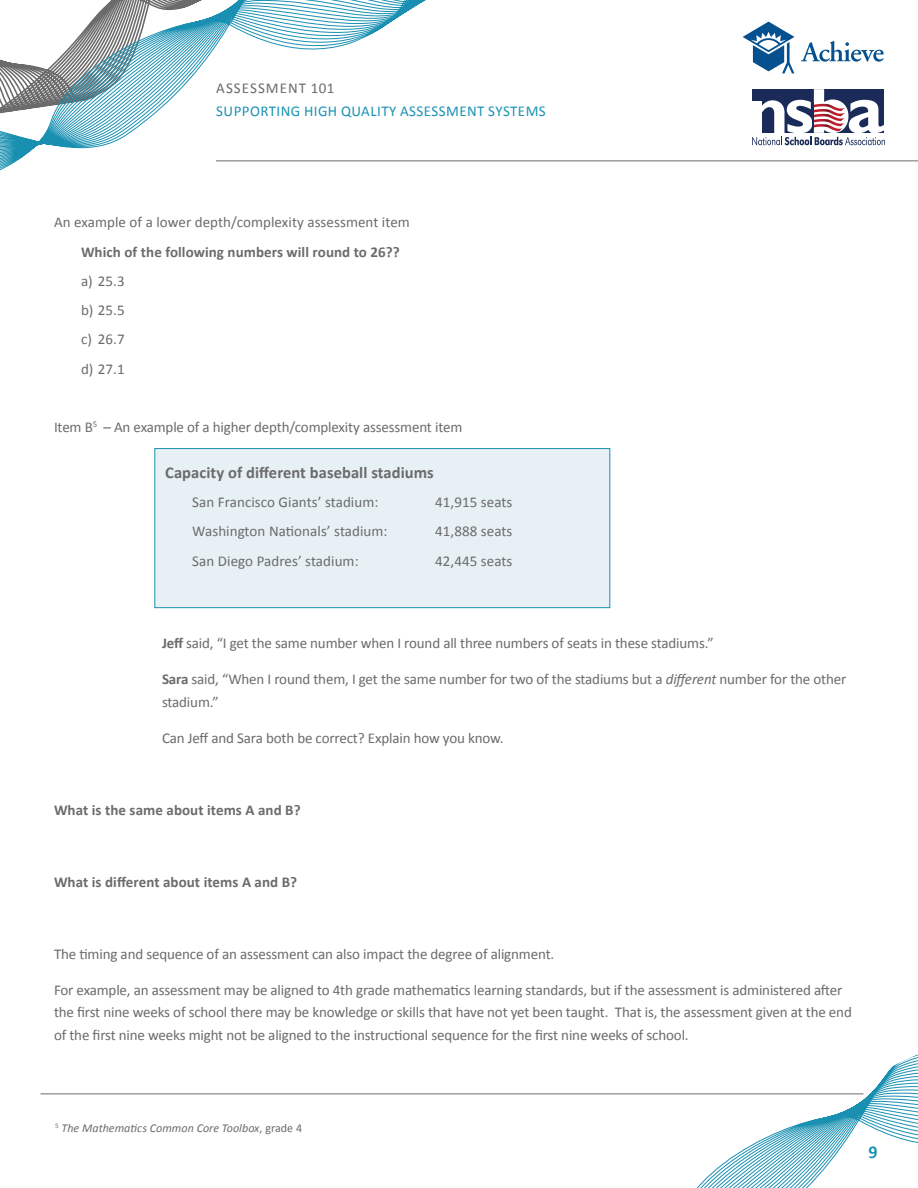
<style>
.page{position:relative;width:918px;height:1188px;background:#fff}
.page>*{position:absolute;margin:0;border:0;box-sizing:border-box;transform-origin:0 0}
.t1{font:700 18px "Calibri";color:#1b92b2}
.Text{font:700 16.5px "Calibri";letter-spacing:.005em;color:#6b6b6b}
.Text-2{font:15px/22.5px "Calibri";letter-spacing:-.01em;color:#6b6b6b}
.Text-3{font:700 15px "Calibri";letter-spacing:.005em;color:#6b6b6b}
.t2{font:15px "Calibri";letter-spacing:.03em;color:#1b92b2}
.Text-4{font:15px "Calibri";letter-spacing:.07em;color:#6b6b6b}
.foot_note{font:italic 12px "Calibri";letter-spacing:.005em;color:#6b6b6b}
.s1{font-weight:700}
.s2{font-style:italic}
.s3{font-style:normal}
</style>
<div class="page">
<hr style="left:216px;top:160px;width:702px;height:1px;background:#6b6b6b">
<hr style="left:40px;top:1094px;width:823px;height:1px;background:#6b6b6b">
<svg style="left:0;top:0;width:534px;height:171px"></svg>
<svg style="left:582px;top:1054px;width:336px;height:134px"></svg>
<svg style="left:405px;top:1093px;width:177px;height:2px"></svg>
<svg style="left:801px;top:41px;width:83px;height:21px"></svg>
<svg style="left:743px;top:22px;width:51px;height:51px"></svg>
<svg style="left:752px;top:89px;width:133px;height:56px"></svg>
<div style="left:154px;top:448px;width:456px;height:160px;background:#e7f0f5;border:1px solid #1990b1"></div>
<p class="Text-4" style="left:216px;top:79px;width:120px">ASSESSMENT 101</p>
<p class="t2" style="left:216px;top:102px;width:331px">SUPPORTING HIGH QUALITY ASSESSMENT SYSTEMS</p>
<p class="Text-2" style="left:54px;top:211px;width:357px">An example of a lower depth/complexity assessment item</p>
<p class="Text-3" style="left:81px;top:242px;width:320px">Which of the following numbers will round to 26??</p>
<p class="Text-2" style="left:81px;top:270px;width:45px">a) 25.3</p>
<p class="Text-2" style="left:81px;top:299px;width:45px">b) 25.5</p>
<p class="Text-2" style="left:81px;top:328px;width:45px">c) 26.7</p>
<p class="Text-2" style="left:81px;top:357px;width:45px">d) 27.1</p>
<p class="Text-2" style="left:54px;top:416px;width:410px">Item B<sup>5</sup> – An example of a higher depth/complexity assessment item</p>
<p class="Text" style="left:165px;top:462px;width:270px">Capacity of different baseball stadiums</p>
<p class="Text-2" style="left:192px;top:491px;width:188px">San Francisco Giants’ stadium:</p>
<p class="Text-2" style="left:435px;top:491px;width:79px">41,915 seats</p>
<p class="Text-2" style="left:192px;top:520px;width:197px">Washington Nationals’ stadium:</p>
<p class="Text-2" style="left:435px;top:520px;width:79px">41,888 seats</p>
<p class="Text-2" style="left:192px;top:549px;width:168px">San Diego Padres’ stadium:</p>
<p class="Text-2" style="left:435px;top:549px;width:79px">42,445 seats</p>
<p class="Text-2" style="left:162px;top:632px;width:553px"><span class="s1">Jeff</span> said, “I get the same number when I round all three numbers of seats in these stadiums.”</p>
<p class="Text-2" style="left:162px;top:668px;width:686px"><span class="s1">Sara</span> said, “When I round them, I get the same number for two of the stadiums but a <span class="s2">different</span> number for the other stadium.”</p>
<p class="Text-2" style="left:162px;top:726px;width:343px">Can Jeff and Sara both be correct? Explain how you know.</p>
<p class="Text-3" style="left:54px;top:800px;width:248px">What is the same about items A and B?</p>
<p class="Text-3" style="left:54px;top:872px;width:245px">What is different about items A and B?</p>
<p class="Text-2" style="left:54px;top:942px;width:502px">The timing and sequence of an assessment can also impact the degree of alignment.</p>
<p class="Text-2" style="left:54px;top:978px;width:799px">For example, an assessment may be aligned to 4th grade mathematics learning standards, but if the assessment is administered after the first nine weeks of school there may be knowledge or skills that have not yet been taught. That is, the assessment given at the end of the first nine weeks might not be aligned to the instructional sequence for the first nine weeks of school.</p>
<p class="foot_note" style="left:55px;top:1120px;width:249px"><sup>5</sup> The Mathematics Common Core Toolbox<span class="s3">, grade 4</span></p>
<p class="t1" style="left:868px;top:1141px;width:11px">9</p>
</div>
